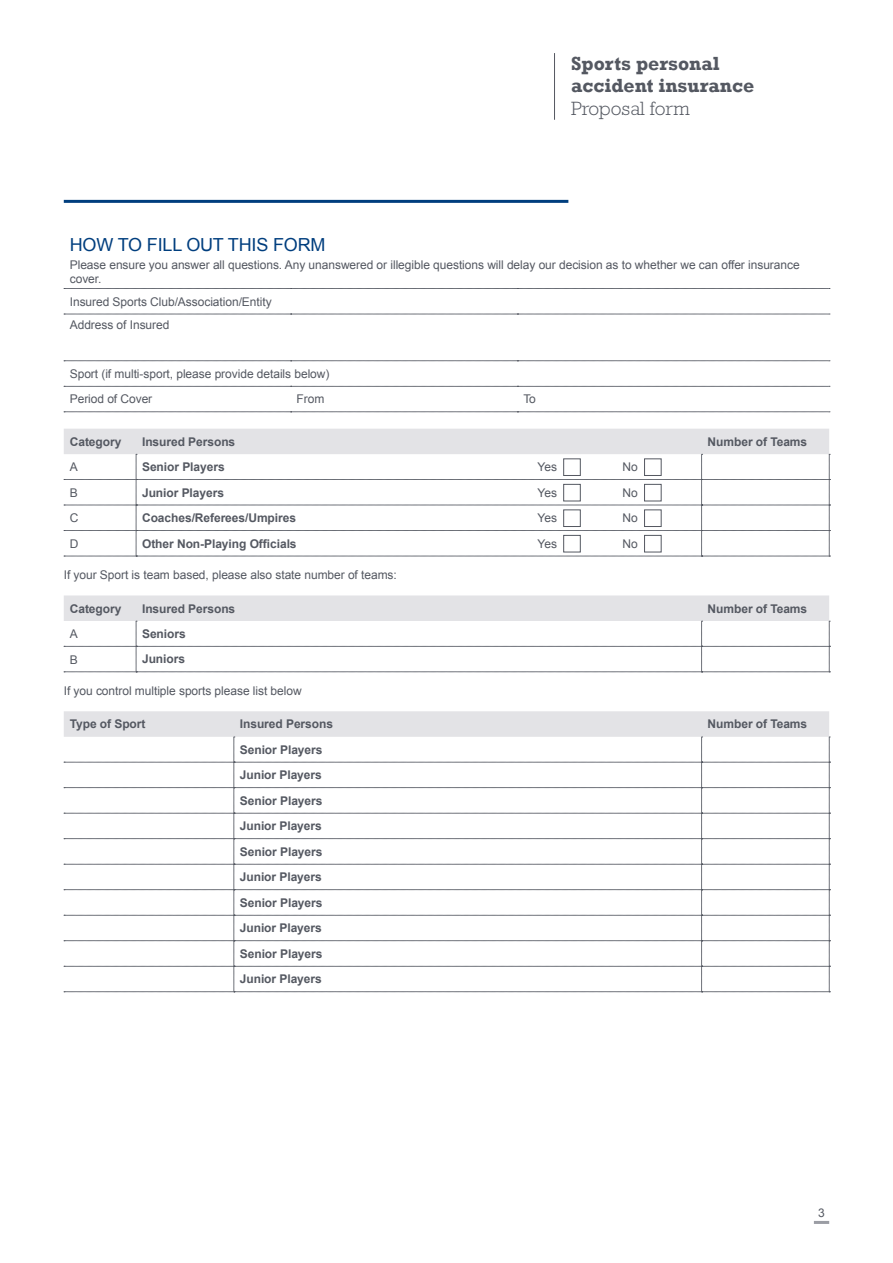
<style>
.page{position:relative;width:893px;height:1263px;background:#fff}
.page>*{position:absolute;margin:0;border:0;box-sizing:border-box;transform-origin:0 0}
.t1{font:700 19.5px/22.5px "Rockwell";color:#545861}
.t2{font:300 19.5px "Rockwell";color:#545861}
.t3{font:18px "Arial";letter-spacing:-.01em;color:#003e7e}
.t4{font:12px/13.5px "Arial";letter-spacing:-.005em;color:#545861}
.t5{font:700 12px/25.5px "Arial";letter-spacing:-.005em;color:#545861;text-align:justify}
</style>
<div class="page">
<svg style="left:64px;top:288px;width:766px;height:1px"></svg>
<svg style="left:64px;top:314px;width:766px;height:1px"></svg>
<svg style="left:64px;top:360px;width:766px;height:1px"></svg>
<svg style="left:64px;top:386px;width:766px;height:1px"></svg>
<svg style="left:64px;top:412px;width:766px;height:1px"></svg>
<svg style="left:64px;top:429px;width:766px;height:128px"></svg>
<div style="left:563px;top:459px;width:17px;height:17px;border:1px solid #545861"></div>
<div style="left:644px;top:459px;width:17px;height:17px;border:1px solid #545861"></div>
<div style="left:563px;top:484px;width:17px;height:17px;border:1px solid #545861"></div>
<div style="left:644px;top:484px;width:17px;height:17px;border:1px solid #545861"></div>
<div style="left:563px;top:510px;width:17px;height:17px;border:1px solid #545861"></div>
<div style="left:644px;top:510px;width:17px;height:17px;border:1px solid #545861"></div>
<div style="left:563px;top:535px;width:17px;height:17px;border:1px solid #545861"></div>
<div style="left:644px;top:535px;width:17px;height:17px;border:1px solid #545861"></div>
<svg style="left:64px;top:595px;width:766px;height:78px"></svg>
<svg style="left:64px;top:711px;width:766px;height:281px"></svg>
<hr style="left:814px;top:1221px;width:15px;height:3px;background:#9b9da4">
<hr style="left:64px;top:200px;width:504px;height:3px;background:#003e7e">
<hr style="left:554px;top:53px;width:1px;height:67px;background:#545861">
<h1 class="t1" style="left:571px;top:52px;width:185px">Sports personal accident insurance</h1>
<h1 class="t2" style="left:571px;top:97px;width:120px">Proposal form</h1>
<h2 class="t3" style="left:70px;top:233px;width:257px">HOW TO FILL OUT THIS FORM</h2>
<p class="t4" style="left:70px;top:258px;width:731px">Please ensure you answer all questions. Any unanswered or illegible questions will delay our decision as to whether we can offer insurance cover.</p>
<p class="t4" style="left:70px;top:290px;width:203px;line-height:23.1px">Insured Sports Club/Association/Entity<br>Address of Insured</p>
<p class="t4" style="left:70px;top:361px;width:261px;line-height:25.5px">Sport (if multi-sport, please provide details below)<br>Period of Cover</p>
<p class="t4" style="left:297px;top:393px;width:29px">From</p>
<p class="t4" style="left:523px;top:393px;width:14px">To</p>
<p class="t5" style="left:70px;top:429px;width:53px">Category</p>
<p class="t5" style="left:142px;top:429px;width:95px">Insured Persons</p>
<p class="t5" style="left:708px;top:429px;width:101px">Number of Teams</p>
<p class="t4" style="left:70px;top:460px;width:10px">A</p>
<p class="t5" style="left:142px;top:455px;width:84px">Senior Players</p>
<p class="t4" style="left:538px;top:460px;width:21px">Yes</p>
<p class="t4" style="left:623px;top:460px;width:17px">No</p>
<p class="t4" style="left:70px;top:486px;width:10px">B</p>
<p class="t5" style="left:142px;top:480px;width:83px">Junior Players</p>
<p class="t4" style="left:538px;top:486px;width:21px">Yes</p>
<p class="t4" style="left:623px;top:486px;width:17px">No</p>
<p class="t4" style="left:70px;top:511px;width:10px">C</p>
<p class="t5" style="left:142px;top:506px;width:156px">Coaches/Referees/Umpires</p>
<p class="t4" style="left:538px;top:511px;width:21px">Yes</p>
<p class="t4" style="left:623px;top:511px;width:17px">No</p>
<p class="t4" style="left:70px;top:537px;width:10px">D</p>
<p class="t5" style="left:142px;top:531px;width:156px">Other Non-Playing Officials</p>
<p class="t4" style="left:538px;top:537px;width:21px">Yes</p>
<p class="t4" style="left:623px;top:537px;width:17px">No</p>
<p class="t4" style="left:64px;top:568px;width:335px">If your Sport is team based, please also state number of teams:</p>
<p class="t5" style="left:70px;top:596px;width:53px">Category</p>
<p class="t5" style="left:142px;top:596px;width:95px">Insured Persons</p>
<p class="t5" style="left:708px;top:596px;width:101px">Number of Teams</p>
<p class="t4" style="left:70px;top:627px;width:10px">A</p>
<p class="t5" style="left:142px;top:621px;width:45px">Seniors</p>
<p class="t4" style="left:70px;top:653px;width:10px">B</p>
<p class="t5" style="left:142px;top:647px;width:44px">Juniors</p>
<p class="t4" style="left:64px;top:684px;width:239px">If you control multiple sports please list below</p>
<p class="t5" style="left:70px;top:712px;width:77px">Type of Sport</p>
<p class="t5" style="left:240px;top:712px;width:95px">Insured Persons</p>
<p class="t5" style="left:708px;top:712px;width:101px">Number of Teams</p>
<p class="t5" style="left:240px;top:737px;width:84px">Senior Players Junior Players Senior Players Junior Players Senior Players Junior Players Senior Players Junior Players Senior Players Junior Players</p>
<p class="t4" style="left:818px;top:1206px;width:8px">3</p>
</div>
